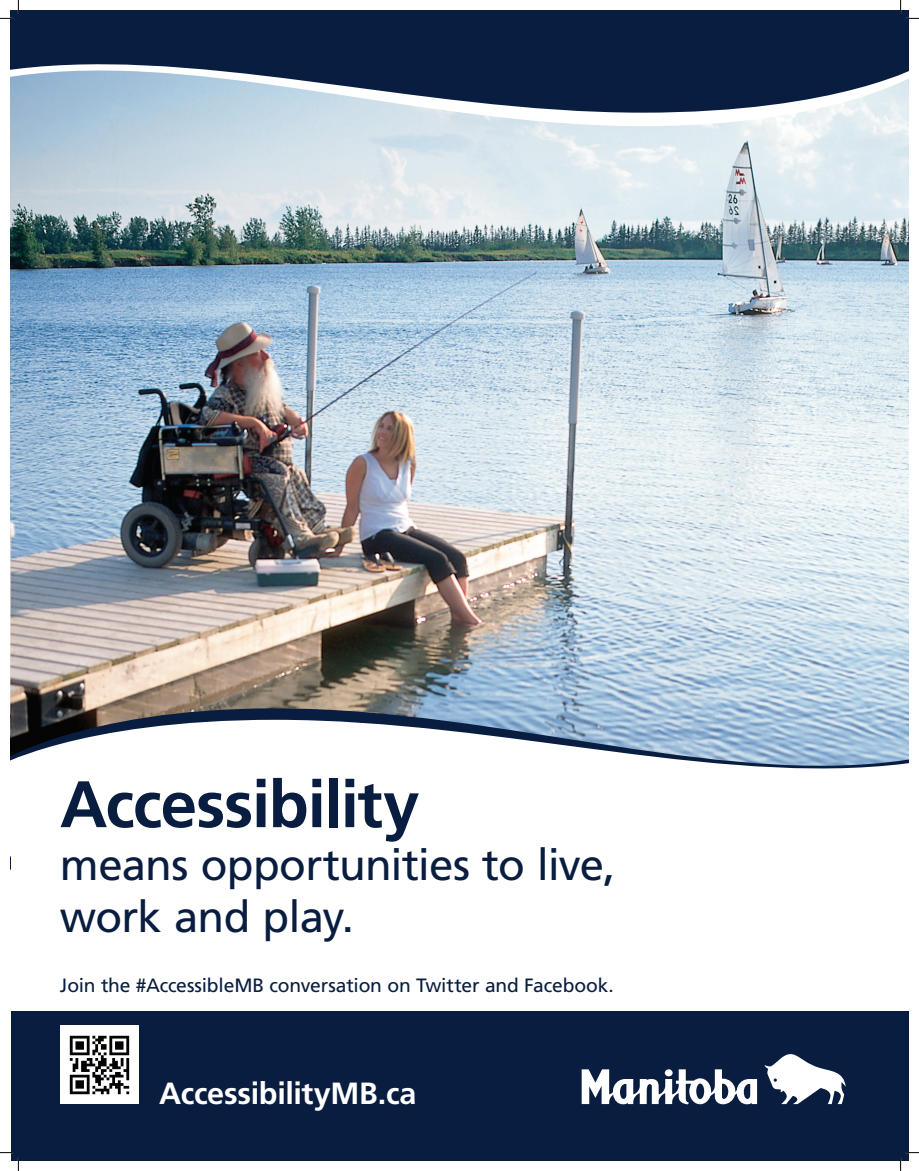
<style>
.page{position:relative;width:919px;height:1171px;background:#fff}
.page>*{position:absolute;margin:0;border:0;box-sizing:border-box;transform-origin:0 0}
.t1{font:700 65.62px "Frutiger LT Std";letter-spacing:-.025em;color:#081d3f}
.t2{font:43.75px/52.5px "Frutiger LT Std";letter-spacing:-.02em;color:#081d3f}
.t3{font:700 30.62px "Frutiger LT Std";letter-spacing:-.01em;color:#fff}
.t4{font:19.25px "Frutiger LT Std";letter-spacing:-.01em;color:#081d3f}
</style>
<div class="page">
<img style="left:10px;top:126px;width:898px;height:582px">
<svg style="left:10px;top:708px;width:898px;height:12px"></svg>
<svg style="left:10px;top:113px;width:898px;height:13px"></svg>
<svg style="left:10px;top:10px;width:898px;height:103px;fill:#081d3f"></svg>
<svg style="left:10px;top:720px;width:898px;height:49px"></svg>
<svg style="left:0;top:0;width:19px;height:19px"></svg>
<svg style="left:900px;top:0;width:19px;height:19px"></svg>
<div style="left:10px;top:1011px;width:898px;height:149px;background:#081d3f"></div>
<svg style="left:764px;top:1054px;width:81px;height:50px"></svg>
<svg style="left:582px;top:1069px;width:175px;height:35px"></svg>
<div style="left:665px;top:1069px;width:7px;height:7px;background:#fff;border-radius:50%"></div>
<div style="left:60px;top:1025px;width:79px;height:79px;background:#fff"></div>
<img style="left:69px;top:1035px;width:61px;height:60px">
<svg style="left:0;top:1152px;width:19px;height:19px"></svg>
<svg style="left:900px;top:1152px;width:19px;height:19px"></svg>
<p class="t1" style="left:60px;top:766px;width:361px">Accessibility</p>
<p class="t2" style="left:60px;top:838px;width:557px">means opportunities to live, work and play.</p>
<p class="t4" style="left:60px;top:974px;width:555px">Join the #AccessibleMB conversation on Twitter and Facebook.</p>
<p class="t3" style="left:159px;top:1075px;width:259px">AccessibilityMB.ca</p>
</div>
